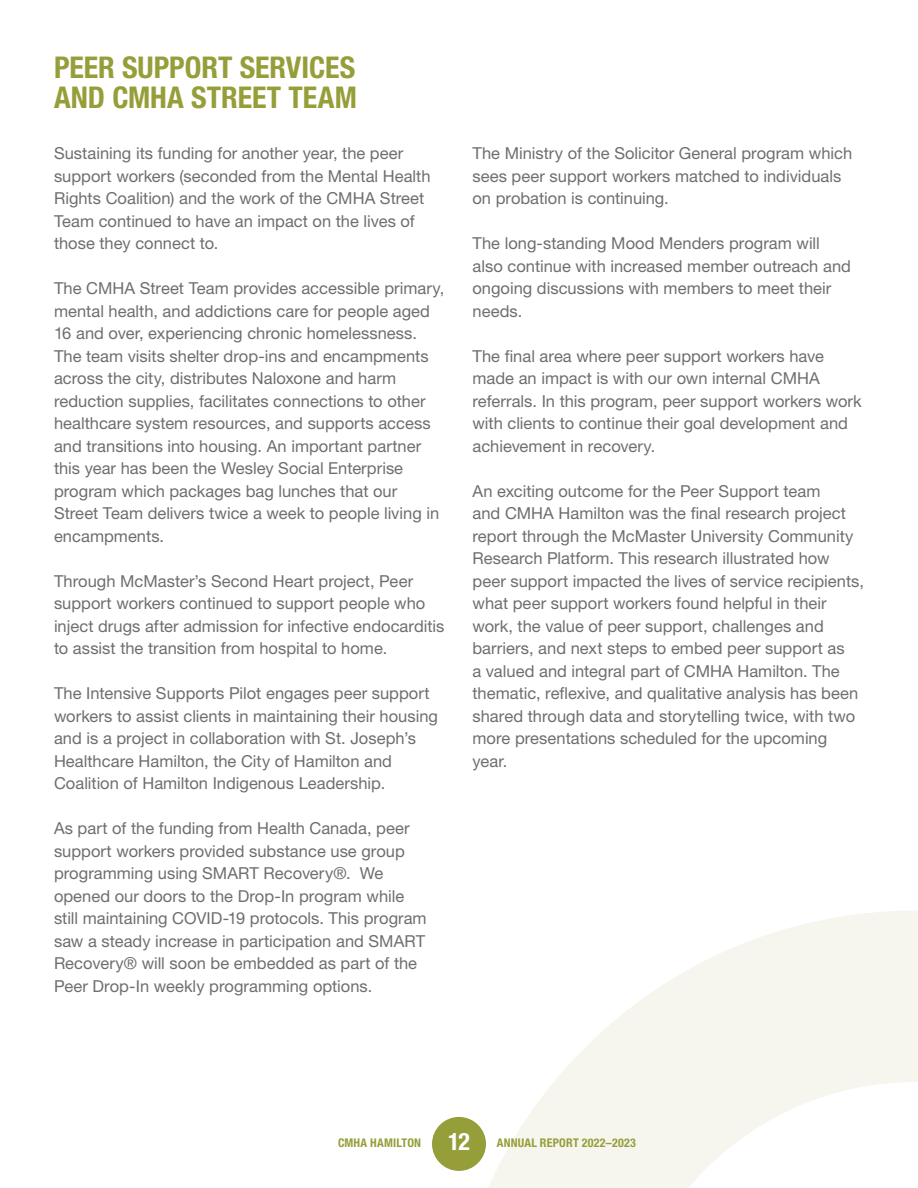
<style>
.page{position:relative;width:918px;height:1188px;background:#fff}
.page>*{position:absolute;margin:0;border:0;box-sizing:border-box;transform-origin:0 0}
.t1{font:700 condensed 30px/30px "Helvetica Neue LT Std";letter-spacing:-.005em;color:#969e39}
.t2{font:16.5px/22.5px "Helvetica Neue LT Std";color:#6d6e71}
.t3{font:700 condensed 12px "Helvetica Neue LT Std";letter-spacing:.02em;color:#969e39}
.s1{font-size:24px;color:#fff}
</style>
<div class="page">
<svg style="left:447px;top:911px;width:471px;height:277px;fill:#f6f6ef"></svg>
<div style="left:432px;top:1117px;width:54px;height:54px;background:#969e39;border-radius:50%"></div>
<h1 class="t1" style="left:54px;top:52px;width:304px">PEER SUPPORT SERVICES<br>AND CMHA STREET TEAM</h1>
<p class="t2" style="left:54px;top:142px;width:378px">Sustaining its funding for another year, the peer support workers (seconded from the Mental Health Rights Coalition) and the work of the CMHA Street Team continued to have an impact on the lives of those they connect to.</p>
<p class="t2" style="left:54px;top:277px;width:392px">The CMHA Street Team provides accessible primary, mental health, and addictions care for people aged 16 and over, experiencing chronic homelessness.<br>The team visits shelter drop-ins and encampments across the city, distributes Naloxone and harm reduction supplies, facilitates connections to other healthcare system resources, and supports access and transitions into housing. An important partner this year has been the Wesley Social Enterprise program which packages bag lunches that our Street Team delivers twice a week to people living in encampments.</p>
<p class="t2" style="left:54px;top:569px;width:392px">Through McMaster’s Second Heart project, Peer support workers continued to support people who inject drugs after admission for infective endocarditis to assist the transition from hospital to home.</p>
<p class="t2" style="left:54px;top:682px;width:385px">The Intensive Supports Pilot engages peer support workers to assist clients in maintaining their housing and is a project in collaboration with St. Joseph’s Healthcare Hamilton, the City of Hamilton and Coalition of Hamilton Indigenous Leadership.</p>
<p class="t2" style="left:54px;top:817px;width:374px">As part of the funding from Health Canada, peer support workers provided substance use group programming using SMART Recovery®. We opened our doors to the Drop-In program while still maintaining COVID-19 protocols. This program saw a steady increase in participation and SMART Recovery® will soon be embedded as part of the Peer Drop-In weekly programming options.</p>
<p class="t2" style="left:473px;top:142px;width:381px">The Ministry of the Solicitor General program which sees peer support workers matched to individuals on probation is continuing.</p>
<p class="t2" style="left:473px;top:232px;width:380px">The long-standing Mood Menders program will also continue with increased member outreach and ongoing discussions with members to meet their needs.</p>
<p class="t2" style="left:473px;top:344px;width:391px">The final area where peer support workers have made an impact is with our own internal CMHA referrals. In this program, peer support workers work with clients to continue their goal development and achievement in recovery.</p>
<p class="t2" style="left:473px;top:479px;width:393px">An exciting outcome for the Peer Support team<br>and CMHA Hamilton was the final research project report through the McMaster University Community Research Platform. This research illustrated how peer support impacted the lives of service recipients, what peer support workers found helpful in their work, the value of peer support, challenges and barriers, and next steps to embed peer support as<br>a valued and integral part of CMHA Hamilton. The thematic, reflexive, and qualitative analysis has been shared through data and storytelling twice, with two more presentations scheduled for the upcoming year.</p>
<p class="t3" style="left:338px;top:1136px;width:300px">CMHA HAMILTON <span class="s1">12</span> ANNUAL REPORT 2022–2023</p>
</div>
